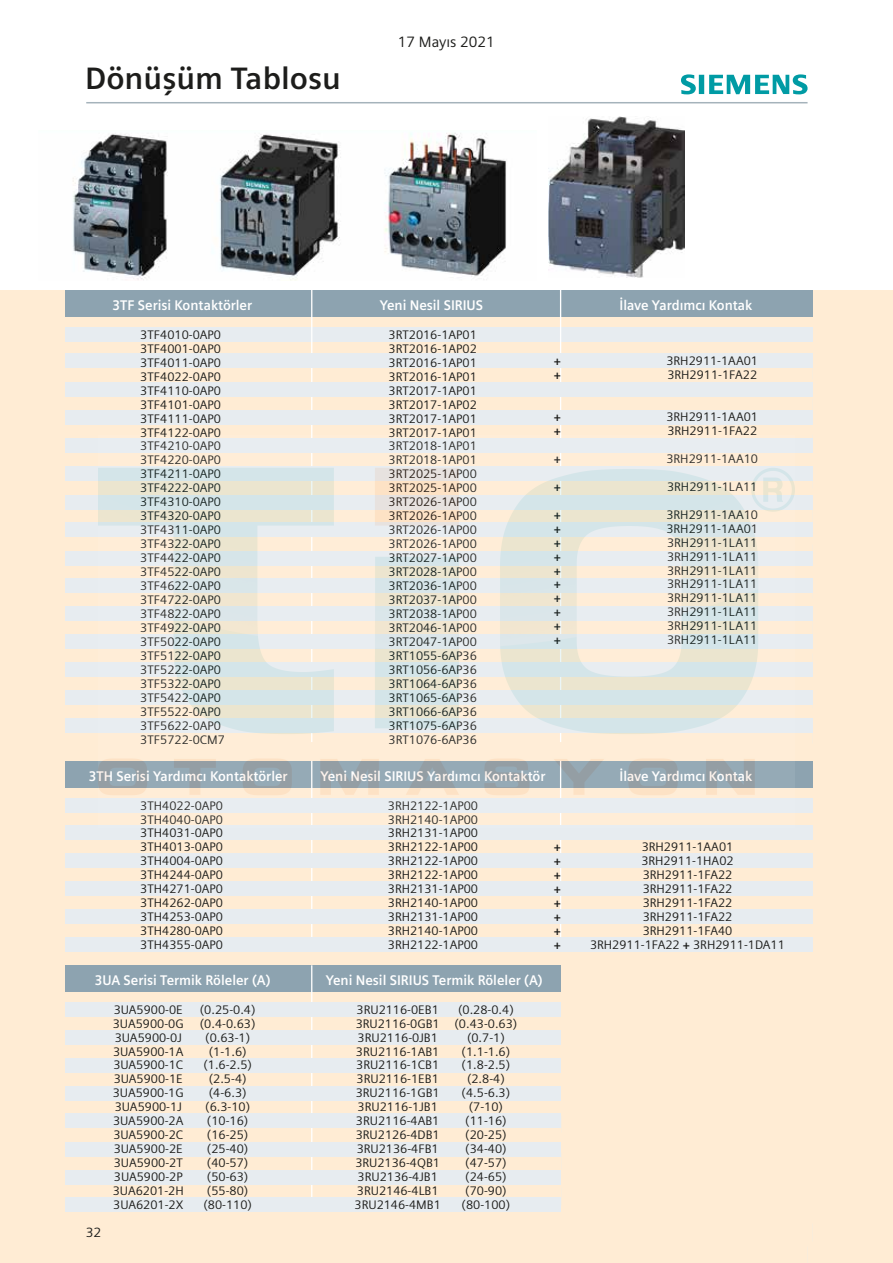
<style>
.page{position:relative;width:893px;height:1263px;background:#fff}
.page>*{position:absolute;margin:0;border:0;box-sizing:border-box;transform-origin:0 0}
.t1{font:700 30.9px "Siemens Sans";color:#1d1d1b}
.t2{font:15px "Siemens Sans";color:#1d1d1b}
.t3{font:700 13.95px "Siemens Sans";color:#fff;scale:.95 1}
.t4{font:13.5px "Siemens Sans";color:#1d1d1b}
.t5{font:12.45px/14px "Siemens Sans";color:#1d1d1b}
.t6{font:700 12.45px/14px "Siemens Sans";color:#1d1d1b}
.s1{font-weight:700}
</style>
<div class="page">
<svg style="left:681px;top:74px;width:126px;height:20px"></svg>
<div style="left:0;top:290px;width:893px;height:972px;background:#ffecd4"></div>
<hr style="left:86px;top:102px;width:721px;height:1px;background:#a5b3bb">
<div style="left:65px;top:327px;width:748px;height:14px;background:#e7ecf0"></div>
<div style="left:65px;top:290px;width:748px;height:26px;background:#8da3b0"></div>
<hr style="left:311px;top:290px;width:1px;height:452px;background:#fff">
<hr style="left:560px;top:290px;width:1px;height:452px;background:#fff">
<div style="left:65px;top:761px;width:748px;height:26px;background:#8da3b0"></div>
<hr style="left:311px;top:761px;width:1px;height:190px;background:#fff">
<hr style="left:560px;top:761px;width:1px;height:190px;background:#fff">
<div style="left:65px;top:965px;width:496px;height:27px;background:#8da3b0"></div>
<hr style="left:311px;top:965px;width:1px;height:247px;background:#fff">
<div style="left:65px;top:354px;width:748px;height:14px;background:#e7ecf0"></div>
<div style="left:65px;top:382px;width:748px;height:14px;background:#e7ecf0"></div>
<div style="left:65px;top:411px;width:748px;height:14px;background:#e7ecf0"></div>
<div style="left:65px;top:438px;width:748px;height:14px;background:#e7ecf0"></div>
<div style="left:65px;top:466px;width:748px;height:14px;background:#e7ecf0"></div>
<div style="left:65px;top:495px;width:748px;height:14px;background:#e7ecf0"></div>
<div style="left:65px;top:522px;width:748px;height:14px;background:#e7ecf0"></div>
<div style="left:65px;top:551px;width:748px;height:14px;background:#e7ecf0"></div>
<div style="left:65px;top:579px;width:748px;height:14px;background:#e7ecf0"></div>
<div style="left:65px;top:606px;width:748px;height:14px;background:#e7ecf0"></div>
<div style="left:65px;top:635px;width:748px;height:14px;background:#e7ecf0"></div>
<div style="left:65px;top:662px;width:748px;height:14px;background:#e7ecf0"></div>
<div style="left:65px;top:690px;width:748px;height:14px;background:#e7ecf0"></div>
<div style="left:65px;top:718px;width:748px;height:14px;background:#e7ecf0"></div>
<div style="left:65px;top:798px;width:748px;height:14px;background:#e7ecf0"></div>
<div style="left:65px;top:826px;width:748px;height:14px;background:#e7ecf0"></div>
<div style="left:65px;top:854px;width:748px;height:14px;background:#e7ecf0"></div>
<div style="left:65px;top:881px;width:748px;height:14px;background:#e7ecf0"></div>
<div style="left:65px;top:909px;width:748px;height:14px;background:#e7ecf0"></div>
<div style="left:65px;top:937px;width:748px;height:14px;background:#e7ecf0"></div>
<div style="left:65px;top:1002px;width:496px;height:14px;background:#e7ecf0"></div>
<div style="left:65px;top:1031px;width:496px;height:14px;background:#e7ecf0"></div>
<div style="left:65px;top:1058px;width:496px;height:14px;background:#e7ecf0"></div>
<div style="left:65px;top:1086px;width:496px;height:14px;background:#e7ecf0"></div>
<div style="left:65px;top:1113px;width:496px;height:14px;background:#e7ecf0"></div>
<div style="left:65px;top:1142px;width:496px;height:14px;background:#e7ecf0"></div>
<div style="left:65px;top:1170px;width:496px;height:15px;background:#e7ecf0"></div>
<div style="left:65px;top:1198px;width:496px;height:14px;background:#e7ecf0"></div>
<img style="left:73px;top:133px;width:433px;height:147px">
<img style="left:549px;top:116px;width:135px;height:161px">
<img style="left:98px;top:436px;width:697px;height:390px">
<h1 class="t1" style="left:85px;top:54px;width:257px">Dönüşüm Tablosu</h1>
<p class="t2" style="left:398px;top:30px;width:98px">17 Mayıs 2021</p>
<p class="t3" style="left:113px;top:295px;width:149px">3TF Serisi Kontaktörler</p>
<p class="t3" style="left:380px;top:295px;width:110px">Yeni Nesil SIRIUS</p>
<p class="t3" style="left:619px;top:295px;width:142px">İlave Yardımcı Kontak</p>
<p class="t5" style="left:140px;top:327px;width:86px">3TF4010-0AP0<br>3TF4001-0AP0<br>3TF4011-0AP0<br>3TF4022-0AP0<br>3TF4110-0AP0<br>3TF4101-0AP0<br>3TF4111-0AP0<br>3TF4122-0AP0<br>3TF4210-0AP0<br>3TF4220-0AP0<br>3TF4211-0AP0<br>3TF4222-0AP0<br>3TF4310-0AP0<br>3TF4320-0AP0<br>3TF4311-0AP0<br>3TF4322-0AP0<br>3TF4422-0AP0<br>3TF4522-0AP0<br>3TF4622-0AP0<br>3TF4722-0AP0<br>3TF4822-0AP0<br>3TF4922-0AP0<br>3TF5022-0AP0<br>3TF5122-0AP0<br>3TF5222-0AP0<br>3TF5322-0AP0<br>3TF5422-0AP0<br>3TF5522-0AP0<br>3TF5622-0AP0<br>3TF5722-0CM7</p>
<p class="t5" style="left:389px;top:327px;width:90px;text-align:justify">3RT2016-1AP01<br>3RT2016-1AP02<br>3RT2016-1AP01<br>3RT2016-1AP01<br>3RT2017-1AP01<br>3RT2017-1AP02<br>3RT2017-1AP01<br>3RT2017-1AP01<br>3RT2018-1AP01<br>3RT2018-1AP01<br>3RT2025-1AP00<br>3RT2025-1AP00<br>3RT2026-1AP00<br>3RT2026-1AP00<br>3RT2026-1AP00<br>3RT2026-1AP00<br>3RT2027-1AP00<br>3RT2028-1AP00<br>3RT2036-1AP00<br>3RT2037-1AP00<br>3RT2038-1AP00<br>3RT2046-1AP00<br>3RT2047-1AP00<br>3RT1055-6AP36<br>3RT1056-6AP36<br>3RT1064-6AP36<br>3RT1065-6AP36<br>3RT1066-6AP36<br>3RT1075-6AP36<br>3RT1076-6AP36</p>
<p class="t6" style="left:554px;top:353px;width:9px">+ +</p>
<p class="t6" style="left:554px;top:409px;width:9px">+ +</p>
<p class="t6" style="left:554px;top:451px;width:9px">+</p>
<p class="t6" style="left:554px;top:479px;width:9px">+</p>
<p class="t6" style="left:554px;top:507px;width:9px;text-align:justify">+ + + + + + + + + +</p>
<p class="t5" style="left:666px;top:353px;width:93px">3RH2911-1AA01<br>3RH2911-1FA22</p>
<p class="t5" style="left:666px;top:409px;width:93px">3RH2911-1AA01<br>3RH2911-1FA22</p>
<p class="t5" style="left:666px;top:450px;width:93px">3RH2911-1AA10</p>
<p class="t5" style="left:667px;top:478px;width:92px">3RH2911-1LA11</p>
<p class="t5" style="left:666px;top:506px;width:93px;text-align:justify">3RH2911-1AA10<br>3RH2911-1AA01<br>3RH2911-1LA11<br>3RH2911-1LA11<br>3RH2911-1LA11<br>3RH2911-1LA11<br>3RH2911-1LA11<br>3RH2911-1LA11<br>3RH2911-1LA11<br>3RH2911-1LA11</p>
<p class="t3" style="left:89px;top:765px;width:211px">3TH Serisi Yardımcı Kontaktörler</p>
<p class="t3" style="left:320px;top:765px;width:238px">Yeni Nesil SIRIUS Yardımcı Kontaktör</p>
<p class="t3" style="left:619px;top:765px;width:142px">İlave Yardımcı Kontak</p>
<p class="t5" style="left:140px;top:797px;width:84px;text-align:justify">3TH4022-0AP0<br>3TH4040-0AP0<br>3TH4031-0AP0<br>3TH4013-0AP0<br>3TH4004-0AP0<br>3TH4244-0AP0<br>3TH4271-0AP0<br>3TH4262-0AP0<br>3TH4253-0AP0<br>3TH4280-0AP0<br>3TH4355-0AP0</p>
<p class="t5" style="left:388px;top:797px;width:92px;text-align:justify">3RH2122-1AP00<br>3RH2140-1AP00<br>3RH2131-1AP00<br>3RH2122-1AP00<br>3RH2122-1AP00<br>3RH2122-1AP00<br>3RH2131-1AP00<br>3RH2140-1AP00<br>3RH2131-1AP00<br>3RH2140-1AP00<br>3RH2122-1AP00</p>
<p class="t3" style="left:95px;top:970px;width:186px">3UA Serisi Termik Röleler (A)</p>
<p class="t3" style="left:326px;top:970px;width:230px">Yeni Nesil SIRIUS Termik Röleler (A)</p>
<p class="t4" style="left:86px;top:1222px;width:17px">32</p>
<p class="t5" style="left:113px;top:1001px;width:72px">3UA5900-0E<br>3UA5900-0G<br>3UA5900-0J<br>3UA5900-1A<br>3UA5900-1C<br>3UA5900-1E<br>3UA5900-1G<br>3UA5900-1J<br>3UA5900-2A<br>3UA5900-2C<br>3UA5900-2E<br>3UA5900-2T<br>3UA5900-2P<br>3UA6201-2H<br>3UA6201-2X</p>
<p class="t5" style="left:200px;top:1001px;width:57px;text-align:center">(0.25-0.4) (0.4-0.63) (0.63-1) (1-1.6) (1.6-2.5) (2.5-4) (4-6.3) (6.3-10) (10-16) (16-25) (25-40) (40-57) (50-63) (55-80) (80-110)</p>
<p class="t5" style="left:355px;top:1001px;width:88px">3RU2116-0EB1<br>3RU2116-0GB1<br>3RU2116-0JB1<br>3RU2116-1AB1<br>3RU2116-1CB1<br>3RU2116-1EB1<br>3RU2116-1GB1<br>3RU2116-1JB1<br>3RU2116-4AB1<br>3RU2126-4DB1<br>3RU2136-4FB1<br>3RU2136-4QB1<br>3RU2136-4JB1<br>3RU2146-4LB1<br>3RU2146-4MB1</p>
<p class="t5" style="left:454px;top:1001px;width:64px;text-align:center">(0.28-0.4) (0.43-0.63) (0.7-1) (1.1-1.6) (1.8-2.5) (2.8-4) (4.5-6.3) (7-10) (11-16) (20-25) (34-40) (47-57) (24-65) (70-90) (80-100)</p>
<p class="t6" style="left:554px;top:839px;width:9px;text-align:justify">+ + + + + + + +</p>
<p class="t5" style="left:590px;top:839px;width:196px;text-align:center">3RH2911-1AA01<br>3RH2911-1HA02<br>3RH2911-1FA22<br>3RH2911-1FA22<br>3RH2911-1FA22<br>3RH2911-1FA22<br>3RH2911-1FA40<br>3RH2911-1FA22 <span class="s1">+</span> 3RH2911-1DA11</p>
</div>
